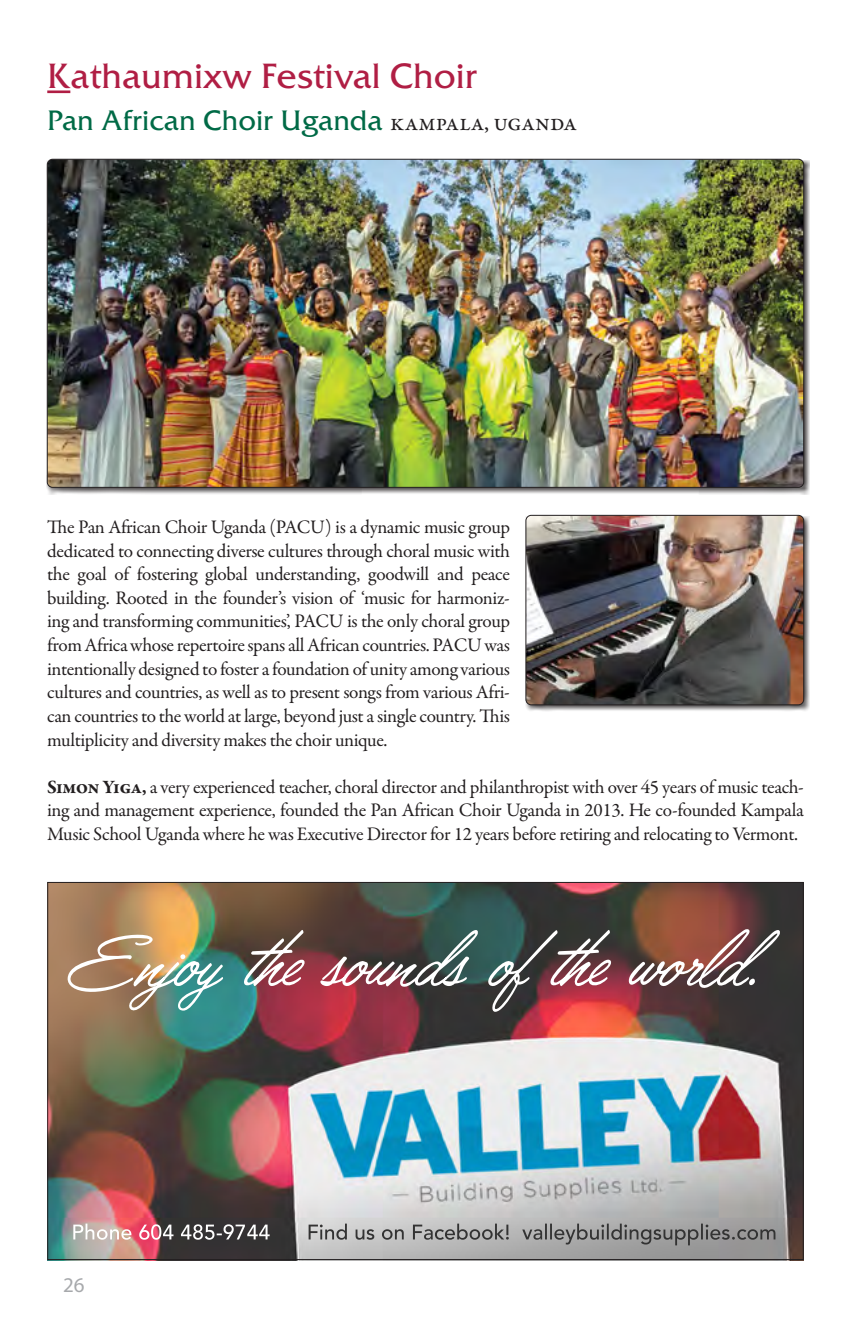
<style>
.page{position:relative;width:851px;height:1323px;background:#fff}
.page>*{position:absolute;margin:0;border:0;box-sizing:border-box;transform-origin:0 0}
.t1{font:35px "Friz Quadrata Std";color:#b01e44}
.t2{font:28px "Friz Quadrata Std";color:#006a46}
.t3{font:21px "Myriad Pro";color:#a7a9ac}
.t4{font:19.25px/23.6px "Garamond Premr Pro";letter-spacing:-.025em;color:#231f20;text-align:justify}
.s1{font-family:"Garamond Premr Pro";font-size:24.5px;color:#231f20}
.s2{font-weight:700}
</style>
<div class="page">
<hr style="left:47px;top:90px;width:23px;height:3px;background:#b01e44">
<div style="left:525px;top:516px;width:285px;height:195px;background:#231f20;opacity:.75"></div>
<img style="left:526px;top:515px;width:277px;height:190px">
<div style="left:525px;top:515px;width:278px;height:190px;border:1px solid #231f20;border-radius:5px"></div>
<div style="left:47px;top:160px;width:762px;height:334px;background:#231f20;opacity:.75"></div>
<img style="left:47px;top:159px;width:756px;height:328px">
<img style="left:49px;top:884px;width:752px;height:374px">
<h1 class="t1" style="left:47px;top:54px;width:431px">Kathaumixw Festival Choir</h1>
<h2 class="t2" style="left:47px;top:103px;width:531px">Pan African Choir Uganda <span class="s1">kampala, uganda</span></h2>
<p class="t4" style="left:47px;top:516px;width:464px">The Pan African Choir Uganda (PACU) is a dynamic music group dedicated to connecting diverse cultures through choral music with the goal of fostering global understanding, goodwill and peace building. Rooted in the founder’s vision of ‘music for harmoniz&shy;ing and transforming communities’, PACU is the only choral group from Africa whose repertoire spans all African countries. PACU was intentionally designed to foster a foundation of unity among various cultures and countries, as well as to present songs from various Afri&shy;can countries to the world at large, beyond just a single country. This multiplicity and diversity makes the choir unique.</p>
<p class="t4" style="left:47px;top:775px;width:758px"><span class="s2">Simon Yiga,</span> a very experienced teacher, choral director and philanthropist with over 45 years of music teach&shy;ing and management experience, founded the Pan African Choir Uganda in 2013. He co-founded Kampala Music School Uganda where he was Executive Director for 12 years before retiring and relocating to Vermont.</p>
<p class="t3" style="left:63px;top:1272px;width:23px">26</p>
</div>
